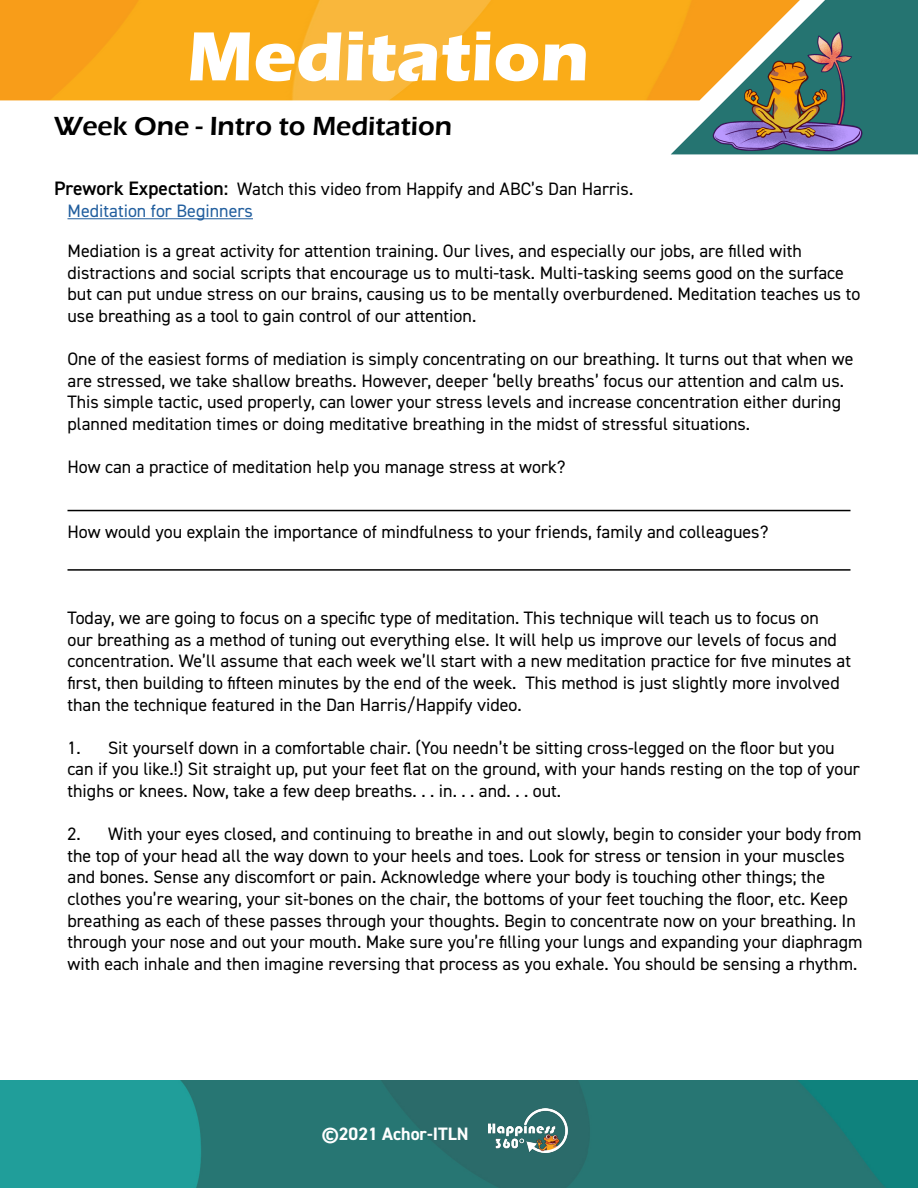
<style>
.page{position:relative;width:918px;height:1188px;background:#fff}
.page>*{position:absolute;margin:0;border:0;box-sizing:border-box;transform-origin:0 0}
.t1{font:700 72px "Eras ITC";color:#fff}
.t2{font:600 27px "Eras ITC";color:#000}
.t3{font:18px/21.6px "DIN2014";color:#000}
.t4{font:700 18px "DIN2014";color:#fff}
.s1{font-weight:600;font-size:19.5px}
.s2{color:#215e9e}
</style>
<div class="page">
<img style="left:0;top:1080px;width:918px;height:108px">
<img style="left:0;top:0;width:671px;height:100px">
<img style="left:671px;top:0;width:247px;height:154px">
<img style="left:489px;top:1108px;width:79px;height:44px">
<img style="left:707px;top:29px;width:160px;height:124px">
<hr style="left:68px;top:218px;width:185px;height:1px;background:#215e9e">
<hr style="left:68px;top:510px;width:782px;height:1px;background:#000">
<hr style="left:68px;top:569px;width:782px;height:2px;background:#000">
<h1 class="t1" style="left:187px;top:15px;width:403px">Meditation</h1>
<h2 class="t2" style="left:54px;top:111px;width:400px">Week One - Intro to Meditation</h2>
<p class="t3" style="left:67px;top:178px;width:567px;text-indent:-13px"><span class="s1">Prework Expectation:</span> Watch this video from Happify and ABC’s Dan Harris.<br><span class="s2">Meditation for Beginners</span></p>
<p class="t3" style="left:68px;top:240px;width:794px">Mediation is a great activity for attention training. Our lives, and especially our jobs, are filled with distractions and social scripts that encourage us to multi-task. Multi-tasking seems good on the surface but can put undue stress on our brains, causing us to be mentally overburdened. Meditation teaches us to use breathing as a tool to gain control of our attention.</p>
<p class="t3" style="left:68px;top:348px;width:788px">One of the easiest forms of mediation is simply concentrating on our breathing. It turns out that when we are stressed, we take shallow breaths. However, deeper ‘belly breaths’ focus our attention and calm us.<br>This simple tactic, used properly, can lower your stress levels and increase concentration either during planned meditation times or doing meditative breathing in the midst of stressful situations.</p>
<p class="t3" style="left:68px;top:456px;width:500px">How can a practice of meditation help you manage stress at work?</p>
<p class="t3" style="left:68px;top:520px;width:702px">How would you explain the importance of mindfulness to your friends, family and colleagues?</p>
<p class="t3" style="left:68px;top:607px;width:785px">Today, we are going to focus on a specific type of meditation. This technique will teach us to focus on<br>our breathing as a method of tuning out everything else. It will help us improve our levels of focus and concentration. We’ll assume that each week we’ll start with a new meditation practice for five minutes at first, then building to fifteen minutes by the end of the week. This method is just slightly more involved than the technique featured in the Dan Harris/Happify video.</p>
<p class="t3" style="left:68px;top:736px;width:794px">1. Sit yourself down in a comfortable chair. (You needn’t be sitting cross-legged on the floor but you can if you like.!) Sit straight up, put your feet flat on the ground, with your hands resting on the top of your thighs or knees. Now, take a few deep breaths. . . in. . . and. . . out.</p>
<p class="t3" style="left:68px;top:823px;width:797px">2. With your eyes closed, and continuing to breathe in and out slowly, begin to consider your body from the top of your head all the way down to your heels and toes. Look for stress or tension in your muscles and bones. Sense any discomfort or pain. Acknowledge where your body is touching other things; the clothes you’re wearing, your sit-bones on the chair, the bottoms of your feet touching the floor, etc. Keep breathing as each of these passes through your thoughts. Begin to concentrate now on your breathing. In through your nose and out your mouth. Make sure you’re filling your lungs and expanding your diaphragm with each inhale and then imagine reversing that process as you exhale. You should be sensing a rhythm.</p>
<p class="t4" style="left:322px;top:1122px;width:148px">©2021 Achor-ITLN</p>
</div>
